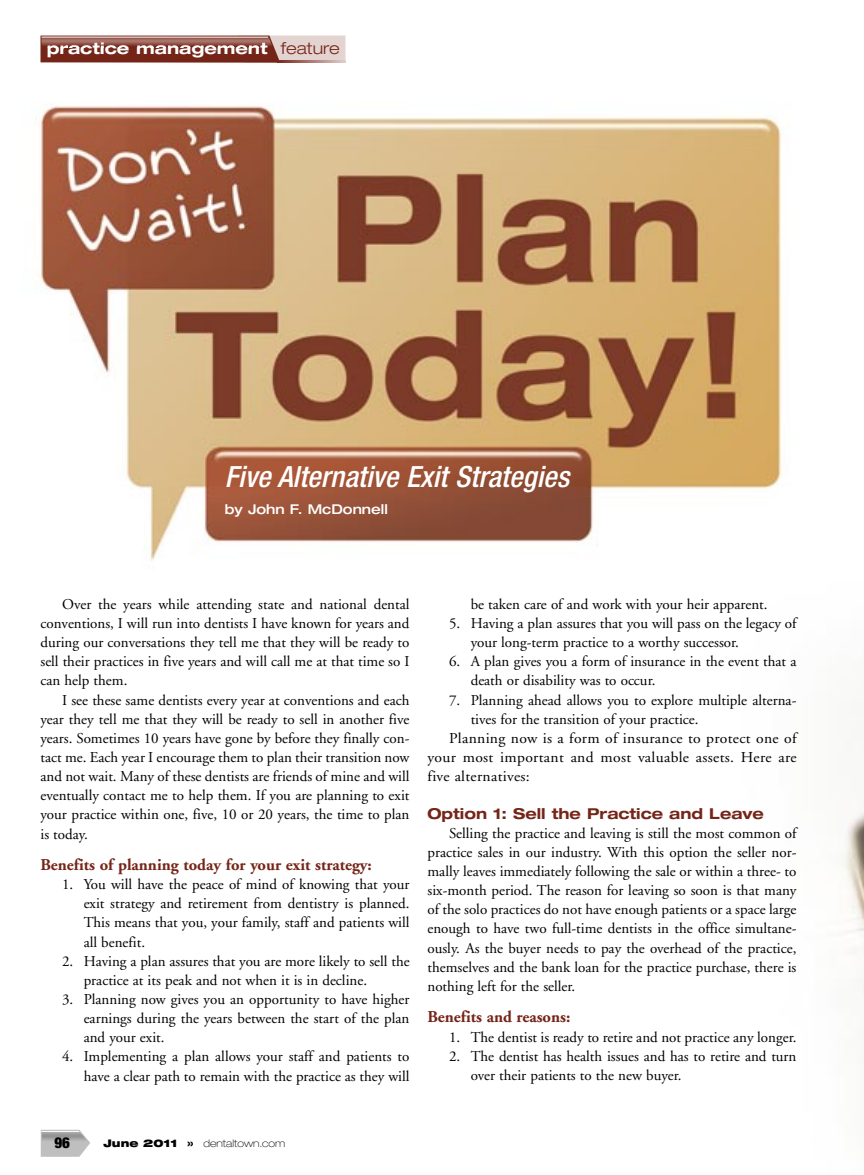
<style>
.page{position:relative;width:864px;height:1175px;background:#fff}
.page>*{position:absolute;margin:0;border:0;box-sizing:border-box;transform-origin:0 0}
.t1{font:italic 500 condensed 29.25px "Helvetica Neue";color:#fff}
.t2{font:700 16.5px "Adobe Garamond";color:#752518}
.t3{font:700 expanded 16.5px "Helvetica Neue";color:#fff}
.t4{font:15px/19.2px "Adobe Garamond";color:#000;text-align:justify}
.t5{font:15px "Adobe Garamond";letter-spacing:.02em;color:#000;scale:1.04 1}
.t6{font:700 expanded 15px "Helvetica Neue";color:#752518}
.t7{font:900 condensed 15px "Helvetica Neue";color:#000}
.t8{font:500 expanded 13.5px "Helvetica Neue";color:#fff}
.t9{font:100 expanded 10.5px "Helvetica Neue";color:#000}
.s1{font-weight:300;color:#752518}
.s2{font-weight:900}
</style>
<div class="page">
<img style="left:39px;top:54px;width:825px;height:1103px">
<svg style="left:41px;top:35px;width:304px;height:28px;background:#9f685f"></svg>
<img style="left:41px;top:36px;width:232px;height:11px">
<img style="left:48px;top:42px;width:153px;height:5px">
<svg style="left:277px;top:60px;width:68px;height:3px"></svg>
<hr style="left:42px;top:37px;width:226px;height:1px;background:#fff">
<svg style="left:41px;top:1129px;width:49px;height:27px"></svg>
<img style="left:42px;top:1131px;width:46px;height:11px">
<hr style="left:41px;top:1131px;width:38px;height:1px;background:#fff">
<p class="t3" style="left:47px;top:42px;width:295px">practice management <span class="s1">feature</span></p>
<h1 class="t1" style="left:225px;top:466px;width:351px">Five Alternative Exit Strategies</h1>
<p class="t8" style="left:225px;top:504px;width:165px">by John F. McDonnell</p>
<p class="t4" style="left:41px;top:596px;width:371px;text-indent:22px">Over the years while attending state and national dental conventions, I will run into dentists I have known for years and during our conversations they tell me that they will be ready to sell their practices in five years and will call me at that time so I can help them.</p>
<p class="t4" style="left:41px;top:691px;width:371px;text-indent:22px">I see these same dentists every year at conventions and each year they tell me that they will be ready to sell in another five years. Sometimes 10 years have gone by before they finally con&shy;tact me. Each year I encourage them to plan their transition now and not wait. Many of these dentists are friends of mine and will eventually contact me to help them. If you are planning to exit your practice within one, five, 10 or 20 years, the time to plan is today.</p>
<p class="t2" style="left:41px;top:858px;width:333px">Benefits of planning today for your exit strategy:</p>
<p class="t4" style="left:84px;top:876px;width:327px;text-indent:-22px">1. You will have the peace of mind of knowing that your exit strategy and retirement from dentistry is planned.<br>This means that you, your family, staff and patients will all benefit.</p>
<p class="t4" style="left:84px;top:952px;width:328px;text-indent:-22px">2. Having a plan assures that you are more likely to sell the practice at its peak and not when it is in decline.</p>
<p class="t4" style="left:84px;top:991px;width:327px;text-indent:-22px">3. Planning now gives you an opportunity to have higher earnings during the years between the start of the plan and your exit.</p>
<p class="t4" style="left:62px;top:1048px;width:349px;text-align:right">4. Implementing a plan allows your staff and patients to have a clear path to remain with the practice as they will</p>
<p class="t4" style="left:471px;top:596px;width:298px">be taken care of and work with your heir apparent.</p>
<p class="t4" style="left:471px;top:615px;width:327px;text-indent:-22px">5. Having a plan assures that you will pass on the legacy of your long-term practice to a worthy successor.</p>
<p class="t4" style="left:471px;top:653px;width:327px;text-indent:-22px">6. A plan gives you a form of insurance in the event that a death or disability was to occur.</p>
<p class="t4" style="left:449px;top:691px;width:349px">7. Planning ahead allows you to explore multiple alterna-</p>
<p class="t4" style="left:471px;top:710px;width:229px">tives for the transition of your practice.</p>
<p class="t5" style="left:449px;top:732px;width:336px">Planning now is a form of insurance to protect one of</p>
<p class="t5" style="left:428px;top:751px;width:356px">your most important and most valuable assets. Here are</p>
<p class="t5" style="left:428px;top:770px;width:100px">five alternatives:</p>
<p class="t6" style="left:428px;top:807px;width:338px">Option 1: Sell the Practice and Leave</p>
<p class="t4" style="left:428px;top:824px;width:371px;text-indent:22px">Selling the practice and leaving is still the most common of practice sales in our industry. With this option the seller nor&shy;mally leaves immediately following the sale or within a three- to six-month period. The reason for leaving so soon is that many of the solo practices do not have enough patients or a space large enough to have two full-time dentists in the office simultane&shy;ously. As the buyer needs to pay the overhead of the practice, themselves and the bank loan for the practice purchase, there is nothing left for the seller.</p>
<p class="t2" style="left:428px;top:1010px;width:144px">Benefits and reasons:</p>
<p class="t4" style="left:449px;top:1028px;width:349px">1. The dentist is ready to retire and not practice any longer.</p>
<p class="t4" style="left:471px;top:1047px;width:327px;text-indent:-22px">2. The dentist has health issues and has to retire and turn over their patients to the new buyer.</p>
<p class="t7" style="left:54px;top:1137px;width:17px">96</p>
<p class="t9" style="left:104px;top:1139px;width:183px"><span class="s2">June 2011 »</span> dentaltown.com</p>
</div>
